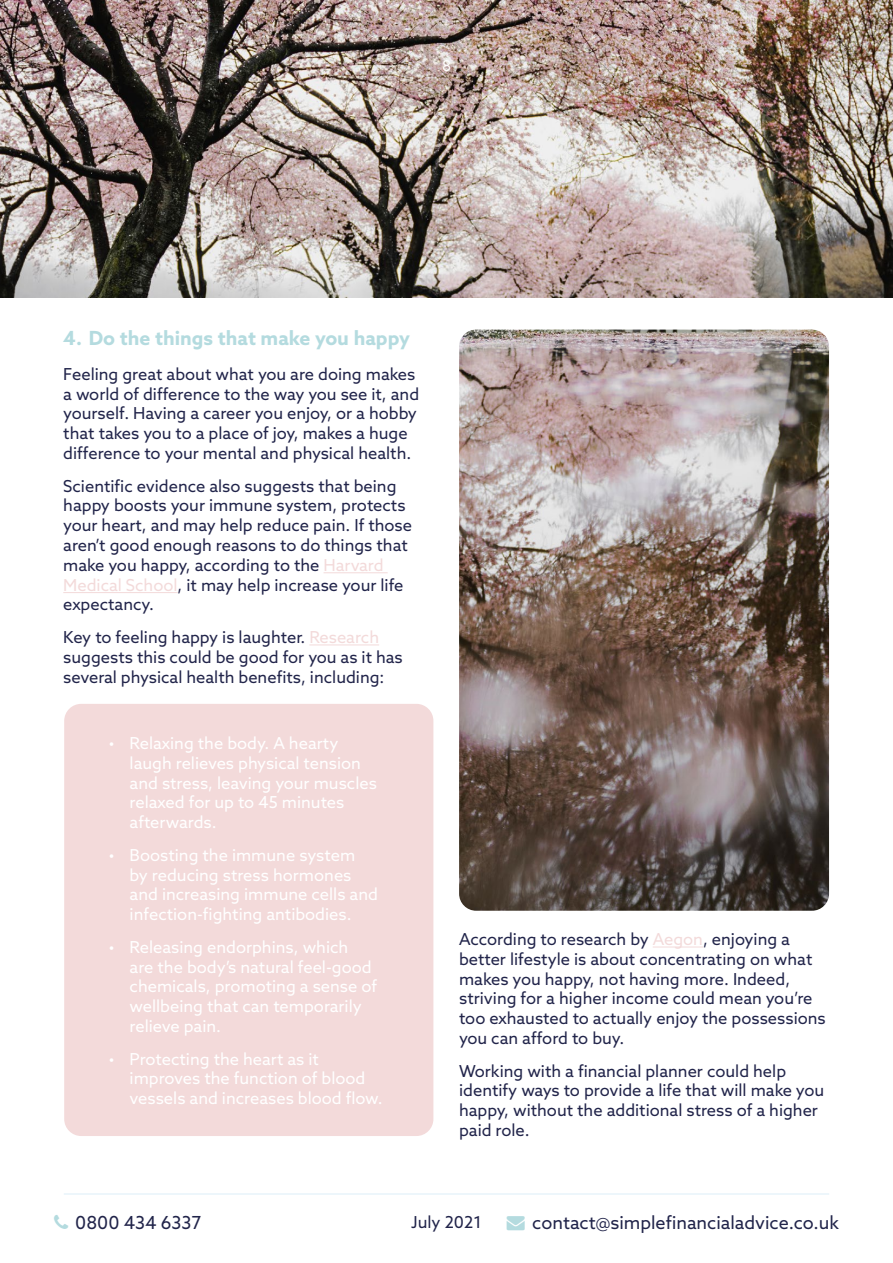
<style>
.page{position:relative;width:893px;height:1263px;background:#fff}
.page>*{position:absolute;margin:0;border:0;box-sizing:border-box;transform-origin:0 0}
.t1{font:700 19.5px "Azo Sans";color:#b4dbdf}
.t2{font:18px "Azo Sans";color:#21244a}
.t3{font:16.5px/19.8px "Azo Sans";color:#21244a}
.t4{font:16.5px/19.8px "Azo Sans";color:#fff}
.t5{font:15px "Azo Sans";color:#fff}
.s1{color:#f3dada}
.s2{color:#b4dbdf}
</style>
<div class="page">
<img style="left:0;top:0;width:893px;height:298px">
<hr style="left:64px;top:1193px;width:765px;height:2px;background:#e8f4fa">
<hr style="left:324px;top:572px;width:64px;height:1px;background:#f3dada">
<hr style="left:63px;top:592px;width:115px;height:1px;background:#f3dada">
<hr style="left:309px;top:644px;width:70px;height:1px;background:#f3dada">
<img style="left:459px;top:330px;width:370px;height:581px">
<div style="left:64px;top:704px;width:369px;height:432px;background:#f3dada;border-radius:17px"></div>
<hr style="left:653px;top:946px;width:50px;height:1px;background:#f3dada">
<p class="t5" style="left:442px;top:56px;width:11px">8</p>
<p class="t1" style="left:63px;top:325px;width:348px">4. Do the things that make you happy</p>
<p class="t3" style="left:63px;top:364px;width:357px">Feeling great about what you are doing makes a world of difference to the way you see it, and yourself. Having a career you enjoy, or a hobby that takes you to a place of joy, makes a huge difference to your mental and physical health.</p>
<p class="t3" style="left:63px;top:476px;width:350px">Scientific evidence also suggests that being happy boosts your immune system, protects your heart, and may help reduce pain. If those aren’t good enough reasons to do things that make you happy, according to the <span class="s1">Harvard Medical School</span>, it may help increase your life expectancy.</p>
<p class="t3" style="left:63px;top:627px;width:341px">Key to feeling happy is laughter. <span class="s1">Research </span>suggests this could be good for you as it has several physical health benefits, including:</p>
<p class="t4" style="left:130px;top:733px;width:249px;text-indent:-21px">• Relaxing the body. A hearty laugh relieves physical tension and stress, leaving your muscles relaxed for up to 45 minutes afterwards.</p>
<p class="t4" style="left:130px;top:845px;width:250px;text-indent:-21px">• Boosting the immune system<br>by reducing stress hormones and increasing immune cells and infection-fighting antibodies.</p>
<p class="t4" style="left:130px;top:937px;width:249px;text-indent:-21px">• Releasing endorphins, which<br>are the body’s natural feel-good chemicals, promoting a sense of wellbeing that can temporarily relieve pain.</p>
<p class="t4" style="left:130px;top:1048px;width:255px;text-indent:-21px">• Protecting the heart as it improves the function of blood vessels and increases blood flow.</p>
<p class="t3" style="left:459px;top:929px;width:368px">According to research by <span class="s1">Aegon</span>, enjoying a better lifestyle is about concentrating on what makes you happy, not having more. Indeed, striving for a higher income could mean you’re too exhausted to actually enjoy the possessions you can afford to buy.</p>
<p class="t3" style="left:459px;top:1060px;width:367px">Working with a financial planner could help identify ways to provide a life that will make you happy, without the additional stress of a higher paid role.</p>
<p class="t2" style="left:75px;top:1210px;width:128px">0800 434 6337</p>
<p class="t2" style="left:507px;top:1210px;width:334px"><span class="s2">→</span> contact@simplefinancialadvice.co.uk</p>
<p class="t3" style="left:411px;top:1212px;width:72px">July 2021</p>
</div>
